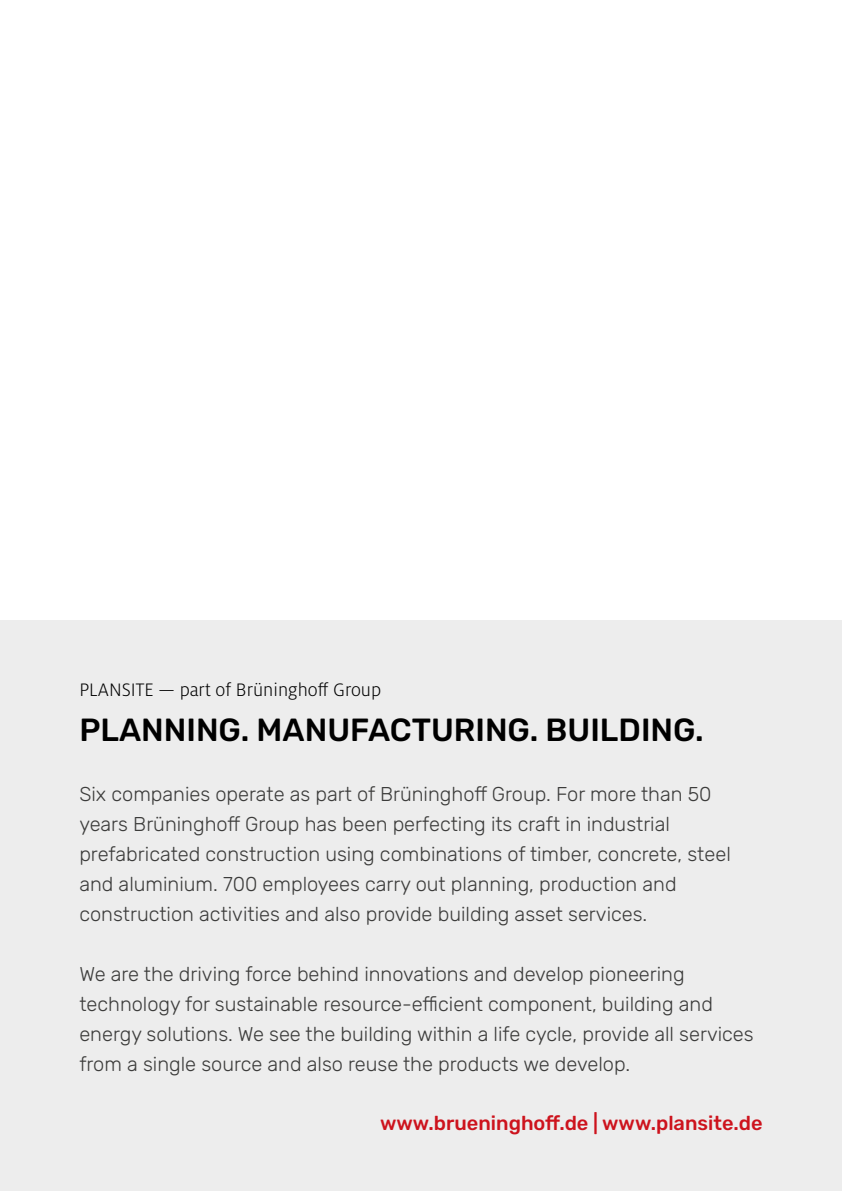
<style>
.page{position:relative;width:842px;height:1191px;background:#fff}
.page>*{position:absolute;margin:0;border:0;box-sizing:border-box;transform-origin:0 0}
.t1{font:500 32px "Rubik";color:#000}
.t2{font:300 20px/30px "Rubik";color:#3c3c3b}
.t3{font:500 20px "Rubik";color:#cd131d}
.t4{font:300 20px "Milo OT";color:#000}
</style>
<div class="page">
<div style="left:0;top:620px;width:842px;height:571px;background:#ededed"></div>
<p class="t4" style="left:79px;top:679px;width:303px">PLANSITE — part of Brüninghoff Group</p>
<h1 class="t1" style="left:79px;top:711px;width:626px">PLANNING. MANUFACTURING. BUILDING.</h1>
<p class="t2" style="left:79px;top:779px;width:653px">Six companies operate as part of Brüninghoff Group. For more than 50 years Brüninghoff Group has been perfecting its craft in industrial prefabricated construction using combinations of timber, concrete, steel and aluminium. 700 employees carry out planning, production and construction activities and also provide building asset services.</p>
<p class="t2" style="left:79px;top:959px;width:676px">We are the driving force behind innovations and develop pioneering technology for sustainable resource-efficient component, building and energy solutions. We see the building within a life cycle, provide all services from a single source and also reuse the products we develop.</p>
<p class="t3" style="left:380px;top:1111px;width:384px">www.brueninghoff.de | www.plansite.de</p>
</div>
